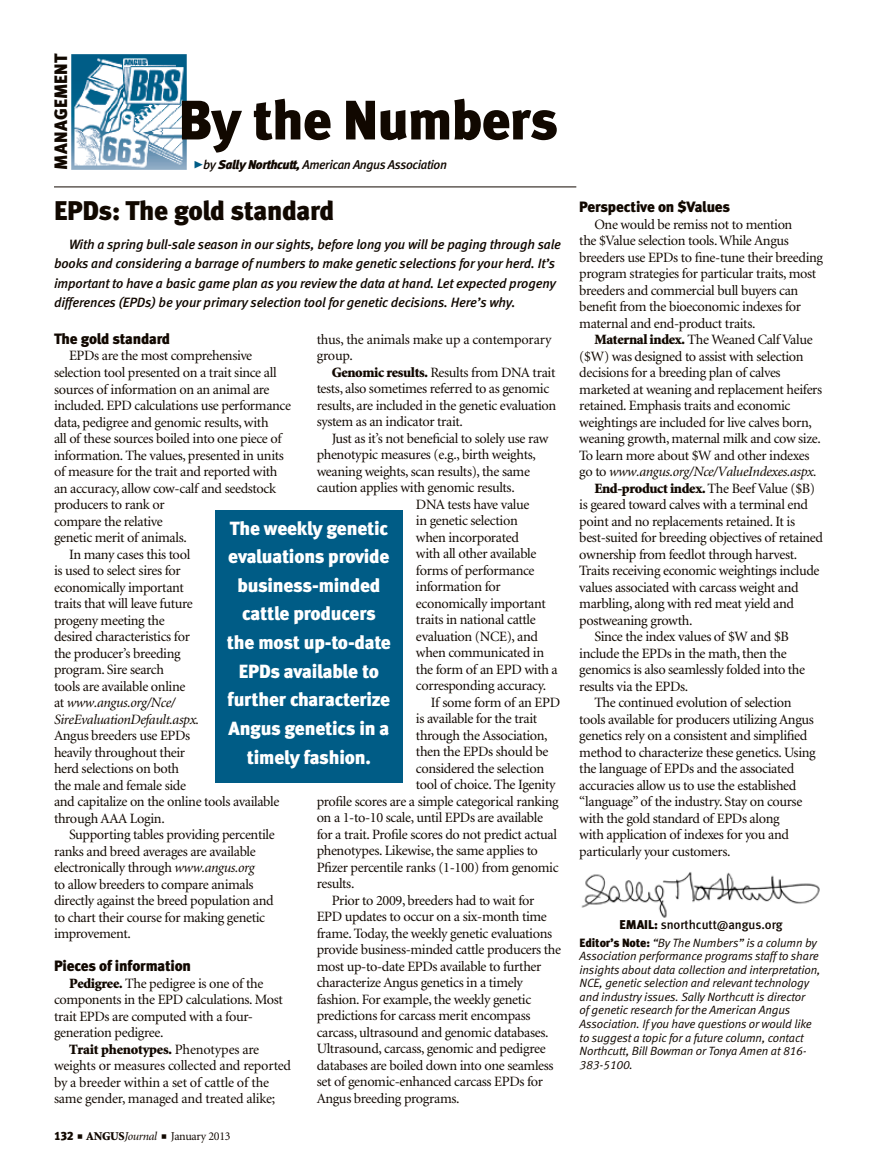
<style>
.page{position:relative;width:878px;height:1168px;background:#fff}
.page>*{position:absolute;margin:0;border:0;box-sizing:border-box;transform-origin:0 0}
.t1{font:55.5px "Meta Black LF";letter-spacing:-.015em;color:#110800}
.column_headline{font:27px "Meta Black LF";letter-spacing:-.015em;color:#110800}
.reverse_pull_quote{font:19.05px/28.7px "Meta Black LF";letter-spacing:-.01em;color:#fff;text-align:center}
.t2{font:18px "Meta Black LF";letter-spacing:.005em;color:#110800}
.subhead{font:15px "Meta Black LF";letter-spacing:-.01em;color:#110800}
.body_text{font:14.25px/16.5px "Minion";letter-spacing:-.025em;color:#110800}
.column_intro{font:italic 13.5px/19.5px "Meta Medium LF";letter-spacing:-.01em;color:#110800}
.t3{font:italic 500 12.75px "Meta";letter-spacing:-.03em;color:#110800}
.t4{font:12.75px "Meta Medium LF";letter-spacing:-.005em;color:#110800}
.editor_s_note{font:italic 12px/13.5px "Meta Normal LF";letter-spacing:-.01em;color:#110800}
.t5{font:12px "Minion";letter-spacing:-.025em;color:#110800}
.s1{font-family:"Meta Black Caps Expert";font-weight:400;font-style:normal;font-size:21px;color:#005c86}
.s2{font-family:"Meta Medium LF";font-weight:400}
.s3{font-family:"Meta Black LF";font-weight:400}
.s4{font-style:italic}
.s5{font-weight:900}
.s6{font-family:"Meta Black LF"}
.s7{font-family:"Meta Black LF";font-style:normal}
</style>
<div class="page">
<img style="left:71px;top:54px;width:116px;height:116px">
<hr style="left:54px;top:187px;width:522px;height:1px;background:#110800">
<img style="left:581px;top:872px;width:239px;height:46px">
<div style="left:215px;top:510px;width:187px;height:273px;background:#005c86"></div>
<p class="t2" style="left:50px;top:170px;width:118px;rotate:-90deg">MANAGEMENT</p>
<p class="t1" style="left:178px;top:87px;width:381px">By the Numbers</p>
<p class="t3" style="left:193px;top:157px;width:256px"><span class="s1">@</span><span class="s2">by</span> <span class="s3">Sally Northcutt,</span> American Angus Association</p>
<p class="column_headline" style="left:54px;top:194px;width:282px">EPDs: The gold standard</p>
<p class="column_intro" style="left:54px;top:234px;width:508px;text-indent:15px">With a spring bull-sale season in our sights, before long you will be paging through sale books and considering a barrage of numbers to make genetic selections for your herd. It’s important to have a basic game plan as you review the data at hand. Let expected progeny differences (EPDs) be your primary selection tool for genetic decisions. Here’s why.</p>
<p class="subhead" style="left:54px;top:330px;width:118px">The gold standard</p>
<p class="body_text" style="left:54px;top:348px;width:238px;text-indent:15px">EPDs are the most comprehensive selection tool presented on a trait since all sources of information on an animal are included. EPD calculations use performance data, pedigree and genomic results, with<br>all of these sources boiled into one piece of information. The values, presented in units of measure for the trait and reported with an accuracy, allow cow-calf and seedstock producers to rank or<br>compare the relative<br>genetic merit of animals.</p>
<p class="body_text" style="left:54px;top:546px;width:227px;text-indent:15px">In many cases this tool<br>is used to select sires for<br>economically important<br>traits that will leave future<br>progeny meeting the<br>desired characteristics for<br>the producer’s breeding<br>program. Sire search<br>tools are available online<br>at <span class="s4">www.angus.org/Nce/<br>SireEvaluationDefault.aspx.<br></span>Angus breeders use EPDs<br>heavily throughout their<br>herd selections on both<br>the male and female side<br>and capitalize on the online tools available through AAA Login.</p>
<p class="body_text" style="left:54px;top:827px;width:222px;text-indent:15px">Supporting tables providing percentile ranks and breed averages are available electronically through <span class="s4">www.angus.org<br></span>to allow breeders to compare animals directly against the breed population and to chart their course for making genetic improvement.</p>
<p class="subhead" style="left:54px;top:957px;width:139px">Pieces of information</p>
<p class="body_text" style="left:54px;top:975px;width:230px;text-indent:15px"><span class="s5">Pedigree.</span> The pedigree is one of the components in the EPD calculations. Most trait EPDs are computed with a four&shy;generation pedigree.</p>
<p class="body_text" style="left:54px;top:1041px;width:238px;text-indent:15px"><span class="s5">Trait phenotypes.</span> Phenotypes are weights or measures collected and reported by a breeder within a set of cattle of the same gender, managed and treated alike;</p>
<p class="body_text" style="left:316px;top:331px;width:236px">thus, the animals make up a contemporary group.</p>
<p class="body_text" style="left:316px;top:364px;width:241px;text-indent:15px"><span class="s5">Genomic results.</span> Results from DNA trait tests, also sometimes referred to as genomic results, are included in the genetic evaluation system as an indicator trait.</p>
<p class="body_text" style="left:331px;top:430px;width:218px">Just as it’s not beneficial to solely use raw</p>
<p class="body_text" style="left:316px;top:447px;width:221px">phenotypic measures (e.g., birth weights,</p>
<p class="body_text" style="left:316px;top:463px;width:215px">weaning weights, scan results), the same</p>
<p class="body_text" style="left:316px;top:480px;width:199px">caution applies with genomic results.</p>
<p class="body_text" style="left:416px;top:496px;width:115px">DNA tests have value</p>
<p class="body_text" style="left:416px;top:513px;width:103px">in genetic selection</p>
<p class="body_text" style="left:416px;top:529px;width:104px">when incorporated</p>
<p class="body_text" style="left:416px;top:546px;width:122px">with all other available</p>
<p class="body_text" style="left:416px;top:562px;width:120px">forms of performance</p>
<p class="body_text" style="left:416px;top:579px;width:86px">information for</p>
<p class="body_text" style="left:416px;top:595px;width:131px">economically important</p>
<p class="body_text" style="left:416px;top:612px;width:121px">traits in national cattle</p>
<p class="body_text" style="left:416px;top:628px;width:123px">evaluation (NCE), and</p>
<p class="body_text" style="left:416px;top:645px;width:130px">when communicated in</p>
<p class="body_text" style="left:416px;top:661px;width:143px">the form of an EPD with a</p>
<p class="body_text" style="left:416px;top:678px;width:132px">corresponding accuracy.</p>
<p class="body_text" style="left:431px;top:694px;width:131px">If some form of an EPD</p>
<p class="body_text" style="left:416px;top:711px;width:123px">is available for the trait</p>
<p class="body_text" style="left:416px;top:727px;width:133px">through the Association,</p>
<p class="body_text" style="left:416px;top:744px;width:134px">then the EPDs should be</p>
<p class="body_text" style="left:416px;top:760px;width:130px">considered the selection</p>
<p class="body_text" style="left:416px;top:777px;width:141px">tool of choice. The Igenity</p>
<p class="body_text" style="left:316px;top:793px;width:243px">profile scores are a simple categorical ranking</p>
<p class="body_text" style="left:316px;top:810px;width:228px">on a 1-to-10 scale, until EPDs are available</p>
<p class="body_text" style="left:316px;top:826px;width:242px">for a trait. Profile scores do not predict actual</p>
<p class="body_text" style="left:316px;top:843px;width:223px">phenotypes. Likewise, the same applies to</p>
<p class="body_text" style="left:316px;top:859px;width:243px">Pfizer percentile ranks (1-100) from genomic</p>
<p class="body_text" style="left:316px;top:876px;width:39px">results.</p>
<p class="body_text" style="left:316px;top:892px;width:246px;text-indent:15px">Prior to 2009, breeders had to wait for EPD updates to occur on a six-month time frame. Today, the weekly genetic evaluations provide business-minded cattle producers the most up-to-date EPDs available to further characterize Angus genetics in a timely fashion. For example, the weekly genetic predictions for carcass merit encompass carcass, ultrasound and genomic databases.<br>Ultrasound, carcass, genomic and pedigree databases are boiled down into one seamless set of genomic-enhanced carcass EPDs for Angus breeding programs.</p>
<p class="reverse_pull_quote" style="left:227px;top:513px;width:165px">The weekly genetic evaluations provide business-minded cattle producers the most up-to-date<br>EPDs available to further characterize<br>Angus genetics in a timely fashion.</p>
<p class="t5" style="left:54px;top:1130px;width:178px"><span class="s6">132</span> ■ <span class="s5">ANGUS</span><span class="s4">Journal</span> ■ January 2013</p>
<p class="subhead" style="left:579px;top:198px;width:152px">Perspective on $Values</p>
<p class="body_text" style="left:579px;top:216px;width:245px;text-indent:15px">One would be remiss not to mention<br>the $Value selection tools. While Angus breeders use EPDs to fine-tune their breeding program strategies for particular traits, most breeders and commercial bull buyers can benefit from the bioeconomic indexes for maternal and end-product traits.</p>
<p class="body_text" style="left:579px;top:332px;width:244px;text-indent:15px"><span class="s5">Maternal index.</span> The Weaned Calf Value ($W) was designed to assist with selection decisions for a breeding plan of calves marketed at weaning and replacement heifers retained. Emphasis traits and economic weightings are included for live calves born, weaning growth, maternal milk and cow size.<br>To learn more about $W and other indexes go to <span class="s4">www.angus.org/Nce/ValueIndexes.aspx.</span></p>
<p class="body_text" style="left:579px;top:480px;width:245px;text-indent:15px"><span class="s5">End-product index.</span> The Beef Value ($B) is geared toward calves with a terminal end point and no replacements retained. It is best-suited for breeding objectives of retained ownership from feedlot through harvest.<br>Traits receiving economic weightings include values associated with carcass weight and marbling, along with red meat yield and postweaning growth.</p>
<p class="body_text" style="left:579px;top:629px;width:227px;text-indent:15px">Since the index values of $W and $B include the EPDs in the math, then the genomics is also seamlessly folded into the results via the EPDs.</p>
<p class="body_text" style="left:579px;top:695px;width:238px;text-indent:15px">The continued evolution of selection tools available for producers utilizing Angus genetics rely on a consistent and simplified method to characterize these genetics. Using the language of EPDs and the associated accuracies allow us to use the established “language” of the industry. Stay on course with the gold standard of EPDs along<br>with application of indexes for you and particularly your customers.</p>
<p class="t4" style="left:619px;top:917px;width:165px"><span class="s6">EMAIL:</span> snorthcutt@angus.org</p>
<p class="editor_s_note" style="left:579px;top:936px;width:242px"><span class="s7">Editor’s Note:</span> “By The Numbers” is a column by Association performance programs staff to share insights about data collection and interpretation, NCE, genetic selection and relevant technology and industry issues. Sally Northcutt is director<br>of genetic research for the American Angus Association. If you have questions or would like to suggest a topic for a future column, contact Northcutt, Bill Bowman or Tonya Amen at 816- 383-5100.</p>
</div>
